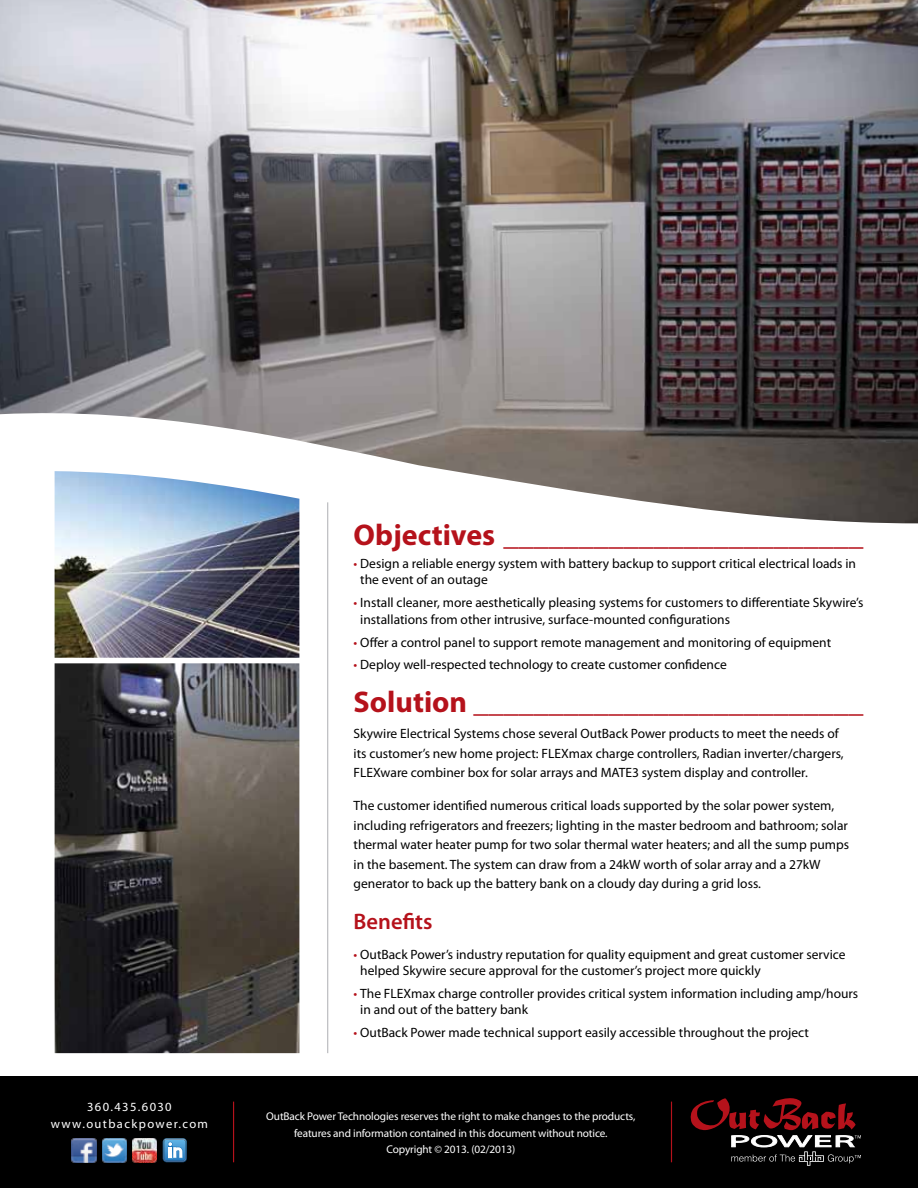
<style>
.page{position:relative;width:918px;height:1188px;background:#fff}
.page>*{position:absolute;margin:0;border:0;box-sizing:border-box;transform-origin:0 0}
.t1{font:700 30px "Myriad Pro";color:#b5121b}
.t2{font:600 22.5px "Myriad Pro";color:#b5121b}
.t3{font:13.5px/19.5px "Myriad Pro";color:#000}
.t4{font:12.6px/16.8px "Myriad Pro";letter-spacing:.11em;color:#fff;text-align:center}
.t5{font:11.25px/16.5px "Myriad Pro";letter-spacing:-.01em;color:#fff;text-align:center}
.s1{color:#b5121b}
</style>
<div class="page">
<div style="left:0;top:1077px;width:918px;height:111px;background:#000"></div>
<svg style="left:691px;top:1098px;width:170px;height:68px"></svg>
<hr style="left:671px;top:1102px;width:1px;height:60px;background:#b5121b">
<hr style="left:233px;top:1102px;width:1px;height:60px;background:#b5121b">
<img style="left:72px;top:1138px;width:24px;height:24px">
<img style="left:102px;top:1138px;width:24px;height:24px">
<img style="left:132px;top:1138px;width:25px;height:24px">
<svg style="left:163px;top:1138px;width:24px;height:24px"></svg>
<img style="left:0;top:0;width:918px;height:523px">
<hr style="left:327px;top:502px;width:1px;height:551px;background:#adafb2">
<img style="left:55px;top:663px;width:244px;height:390px">
<img style="left:55px;top:471px;width:244px;height:187px">
<h1 class="t1" style="left:354px;top:516px;width:511px">Objectives ________________________</h1>
<p class="t3" style="left:360px;top:555px;width:497px;line-height:16.2px;text-indent:-7px"><span class="s1">•</span> Design a reliable energy system with battery backup to support critical electrical loads in the event of an outage</p>
<p class="t3" style="left:360px;top:595px;width:505px;line-height:16.2px;text-indent:-7px"><span class="s1">•</span> Install cleaner, more aesthetically pleasing systems for customers to differentiate Skywire’s installations from other intrusive, surface-mounted configurations</p>
<p class="t3" style="left:354px;top:632px;width:479px"><span class="s1">•</span> Offer a control panel to support remote management and monitoring of equipment</p>
<p class="t3" style="left:354px;top:655px;width:375px"><span class="s1">•</span> Deploy well-respected technology to create customer confidence</p>
<h1 class="t1" style="left:354px;top:683px;width:511px">Solution __________________________</h1>
<p class="t3" style="left:354px;top:724px;width:492px">Skywire Electrical Systems chose several OutBack Power products to meet the needs of its customer’s new home project: FLEXmax charge controllers, Radian inverter/chargers,<br>FLEXware combiner box for solar arrays and MATE3 system display and controller.</p>
<p class="t3" style="left:354px;top:796px;width:497px">The customer identified numerous critical loads supported by the solar power system, including refrigerators and freezers; lighting in the master bedroom and bathroom; solar thermal water heater pump for two solar thermal water heaters; and all the sump pumps in the basement. The system can draw from a 24kW worth of solar array and a 27kW generator to back up the battery bank on a cloudy day during a grid loss.</p>
<h2 class="t2" style="left:354px;top:907px;width:81px">Benefits</h2>
<p class="t3" style="left:360px;top:946px;width:487px;line-height:16.2px;text-indent:-7px"><span class="s1">•</span> OutBack Power’s industry reputation for quality equipment and great customer service helped Skywire secure approval for the customer’s project more quickly</p>
<p class="t3" style="left:360px;top:985px;width:499px;line-height:16.2px;text-indent:-7px"><span class="s1">•</span> The FLEXmax charge controller provides critical system information including amp/hours in and out of the battery bank</p>
<p class="t3" style="left:354px;top:1022px;width:457px"><span class="s1">•</span> OutBack Power made technical support easily accessible throughout the project</p>
<p class="t4" style="left:51px;top:1098px;width:159px">360.435.6030 www.outbackpower.com</p>
<p class="t5" style="left:266px;top:1108px;width:371px">OutBack Power Technologies reserves the right to make changes to the products, features and information contained in this document without notice.<br>Copyright © 2013. (02/2013)</p>
</div>
